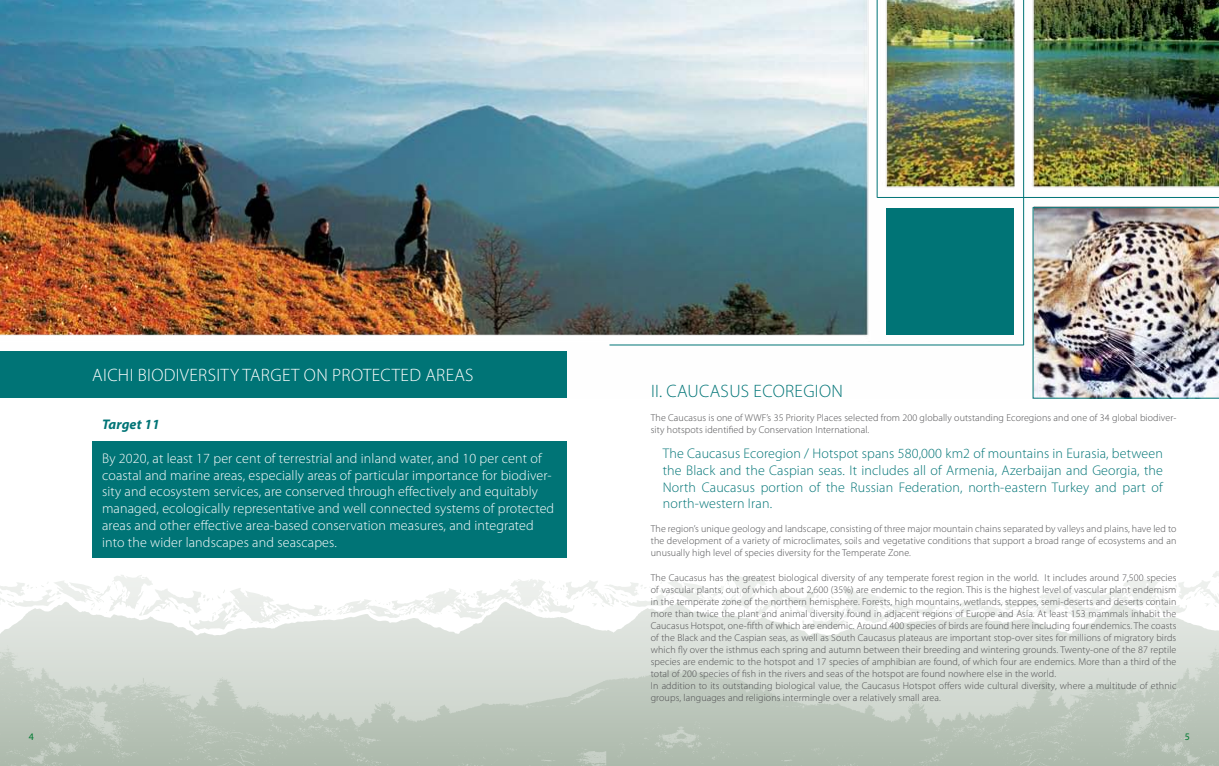
<style>
.page{position:relative;width:1219px;height:766px;background:#fff}
.page>*{position:absolute;margin:0;border:0;box-sizing:border-box;transform-origin:0 0}
.t1{font:300 18px "Myriad Pro";letter-spacing:.02em;color:#fff}
.t2{font:300 18px "Myriad Pro";letter-spacing:.02em;color:#007476}
.t3{font:300 14px/16.8px "Myriad Pro";letter-spacing:.01em;color:#fff}
.t4{font:300 14px/16.8px "Myriad Pro";letter-spacing:.01em;color:#007476;text-align:justify}
.t5{font:italic 700 14px "Myriad Pro";letter-spacing:.01em;color:#007476}
.t6{font:300 10px/12px "Myriad Pro";letter-spacing:.01em;color:#4d4d4f}
.t7{font:10px "Myriad Pro";color:#007931}
</style>
<div class="page">
<img style="left:0;top:0;width:1219px;height:398px">
<div style="left:0;top:351px;width:567px;height:47px;background:#007476"></div>
<div style="left:92px;top:441px;width:475px;height:116px;background:#007476"></div>
<svg style="left:0;top:630px;width:1219px;height:135px;background:#c7d0c6"></svg>
<svg style="left:0;top:571px;width:1219px;height:59px"></svg>
<div style="left:887px;top:208px;width:127px;height:126px;background:#007476"></div>
<hr style="left:877px;top:197px;width:342px;height:1px;background:#007476">
<hr style="left:609px;top:345px;width:415px;height:1px;background:#007476">
<hr style="left:1023px;top:0;width:1px;height:345px;background:#007476">
<hr style="left:877px;top:0;width:1px;height:197px;background:#007476">
<img style="left:1033px;top:207px;width:186px;height:191px">
<h1 class="t1" style="left:92px;top:364px;width:19px">Aichi</h1>
<h1 class="t1" style="left:138px;top:364px;width:19px">Biodiversity</h1>
<h1 class="t1" style="left:243px;top:364px;width:19px">Target</h1>
<h1 class="t1" style="left:304px;top:364px;width:49px">on Protected</h1>
<h1 class="t1" style="left:425px;top:364px;width:21px">Areas</h1>
<h2 class="t5" style="left:102px;top:415px;width:59px">Target 11</h2>
<p class="t3" style="left:102px;top:449px;width:454px">By 2020, at least 17 per cent of terrestrial and inland water, and 10 per cent of coastal and marine areas, especially areas of particular importance for biodiver&shy;sity and ecosystem services, are conserved through effectively and equitably managed, ecologically representative and well connected systems of protected areas and other effective area-based conservation measures, and integrated into the wider landscapes and seascapes.</p>
<h1 class="t2" style="left:651px;top:379px;width:194px">II. CAUCASUS ECOREGION</h1>
<p class="t6" style="left:651px;top:411px;width:527px">The Caucasus is one of WWF’s 35 Priority Places selected from 200 globally outstanding Ecoregions and one of 34 global biodiver&shy;sity hotspots identified by Conservation International.</p>
<p class="t4" style="left:663px;top:444px;width:502px">The Caucasus Ecoregion / Hotspot spans 580,000 km2 of mountains in Eurasia, between the Black and the Caspian seas. It includes all of Armenia, Azerbaijan and Georgia, the North Caucasus portion of the Russian Federation, north-eastern Turkey and part of north-western Iran.</p>
<p class="t6" style="left:651px;top:523px;width:527px;text-align:justify">The region’s unique geology and landscape, consisting of three major mountain chains separated by valleys and plains, have led to the development of a variety of microclimates, soils and vegetative conditions that support a broad range of ecosystems and an unusually high level of species diversity for the Temperate Zone.</p>
<p class="t6" style="left:651px;top:571px;width:527px">The Caucasus has the greatest biological diversity of any temperate forest region in the world. It includes around 7,500 species of vascular plants, out of which about 2,600 (35%) are endemic to the region. This is the highest level of vascular plant endemism in the temperate zone of the northern hemisphere. Forests, high mountains, wetlands, steppes, semi-deserts and deserts contain more than twice the plant and animal diversity found in adjacent regions of Europe and Asia. At least 153 mammals inhabit the Caucasus Hotspot, one-fifth of which are endemic. Around 400 species of birds are found here including four endemics. The coasts of the Black and the Caspian seas, as well as South Caucasus plateaus are important stop-over sites for millions of migratory birds which fly over the isthmus each spring and autumn between their breeding and wintering grounds. Twenty-one of the 87 reptile species are endemic to the hotspot and 17 species of amphibian are found, of which four are endemics. More than a third of the total of 200 species of fish in the rivers and seas of the hotspot are found nowhere else in the world.<br>In addition to its outstanding biological value, the Caucasus Hotspot offers wide cultural diversity, where a multitude of ethnic groups, languages and religions intermingle over a relatively small area.</p>
<p class="t7" style="left:29px;top:730px;width:7px">4</p>
<p class="t7" style="left:1185px;top:730px;width:7px">5</p>
</div>
